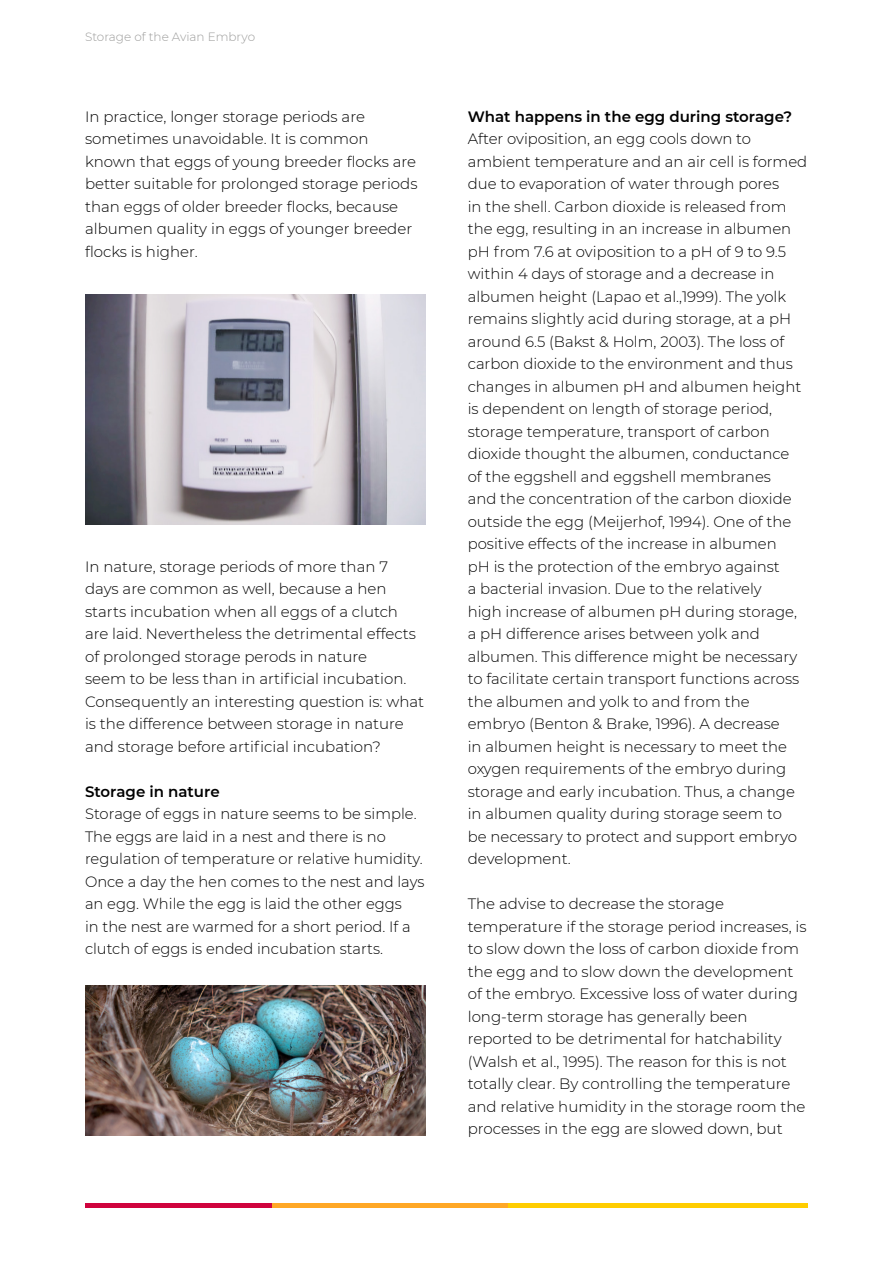
<style>
.page{position:relative;width:893px;height:1263px;background:#fff}
.page>*{position:absolute;margin:0;border:0;box-sizing:border-box;transform-origin:0 0}
.t1{font:300 15px/22.5px "Montserrat";color:#000}
.t2{font:600 15px "Montserrat";color:#000}
.t3{font:300 12px "Montserrat";color:#9d9d9c}
</style>
<div class="page">
<div style="left:85px;top:1203px;width:188px;height:5px;background:#cf033d"></div>
<div style="left:273px;top:1203px;width:235px;height:5px;background:#ffa826"></div>
<div style="left:508px;top:1203px;width:300px;height:5px;background:#ffcd00"></div>
<img style="left:85px;top:295px;width:340px;height:229px">
<img style="left:85px;top:985px;width:340px;height:150px">
<p class="t3" style="left:85px;top:29px;width:172px">Storage of the Avian Embryo</p>
<p class="t1" style="left:85px;top:104px;width:334px">In practice, longer storage periods are sometimes unavoidable. It is common known that eggs of young breeder flocks are better suitable for prolonged storage periods than eggs of older breeder flocks, because albumen quality in eggs of younger breeder flocks is higher.</p>
<p class="t1" style="left:85px;top:554px;width:341px">In nature, storage periods of more than 7 days are common as well, because a hen starts incubation when all eggs of a clutch are laid. Nevertheless the detrimental effects of prolonged storage perods in nature<br>seem to be less than in artificial incubation.<br>Consequently an interesting question is: what is the difference between storage in nature and storage before artificial incubation?</p>
<p class="t2" style="left:85px;top:781px;width:136px">Storage in nature</p>
<p class="t1" style="left:85px;top:802px;width:341px">Storage of eggs in nature seems to be simple.<br>The eggs are laid in a nest and there is no regulation of temperature or relative humidity.<br>Once a day the hen comes to the nest and lays an egg. While the egg is laid the other eggs<br>in the nest are warmed for a short period. If a clutch of eggs is ended incubation starts.</p>
<p class="t2" style="left:468px;top:106px;width:326px">What happens in the egg during storage?</p>
<p class="t1" style="left:468px;top:127px;width:341px">After oviposition, an egg cools down to ambient temperature and an air cell is formed due to evaporation of water through pores<br>in the shell. Carbon dioxide is released from the egg, resulting in an increase in albumen pH from 7.6 at oviposition to a pH of 9 to 9.5 within 4 days of storage and a decrease in albumen height (Lapao et al.,1999). The yolk remains slightly acid during storage, at a pH around 6.5 (Bakst &amp; Holm, 2003). The loss of carbon dioxide to the environment and thus changes in albumen pH and albumen height is dependent on length of storage period, storage temperature, transport of carbon dioxide thought the albumen, conductance of the eggshell and eggshell membranes<br>and the concentration of the carbon dioxide outside the egg (Meijerhof, 1994). One of the positive effects of the increase in albumen<br>pH is the protection of the embryo against<br>a bacterial invasion. Due to the relatively<br>high increase of albumen pH during storage, a pH difference arises between yolk and albumen. This difference might be necessary to facilitate certain transport functions across the albumen and yolk to and from the embryo (Benton &amp; Brake, 1996). A decrease<br>in albumen height is necessary to meet the oxygen requirements of the embryo during storage and early incubation. Thus, a change in albumen quality during storage seem to<br>be necessary to protect and support embryo development.</p>
<p class="t1" style="left:468px;top:892px;width:340px">The advise to decrease the storage temperature if the storage period increases, is to slow down the loss of carbon dioxide from the egg and to slow down the development of the embryo. Excessive loss of water during long-term storage has generally been reported to be detrimental for hatchability (Walsh et al., 1995). The reason for this is not totally clear. By controlling the temperature and relative humidity in the storage room the processes in the egg are slowed down, but</p>
</div>
